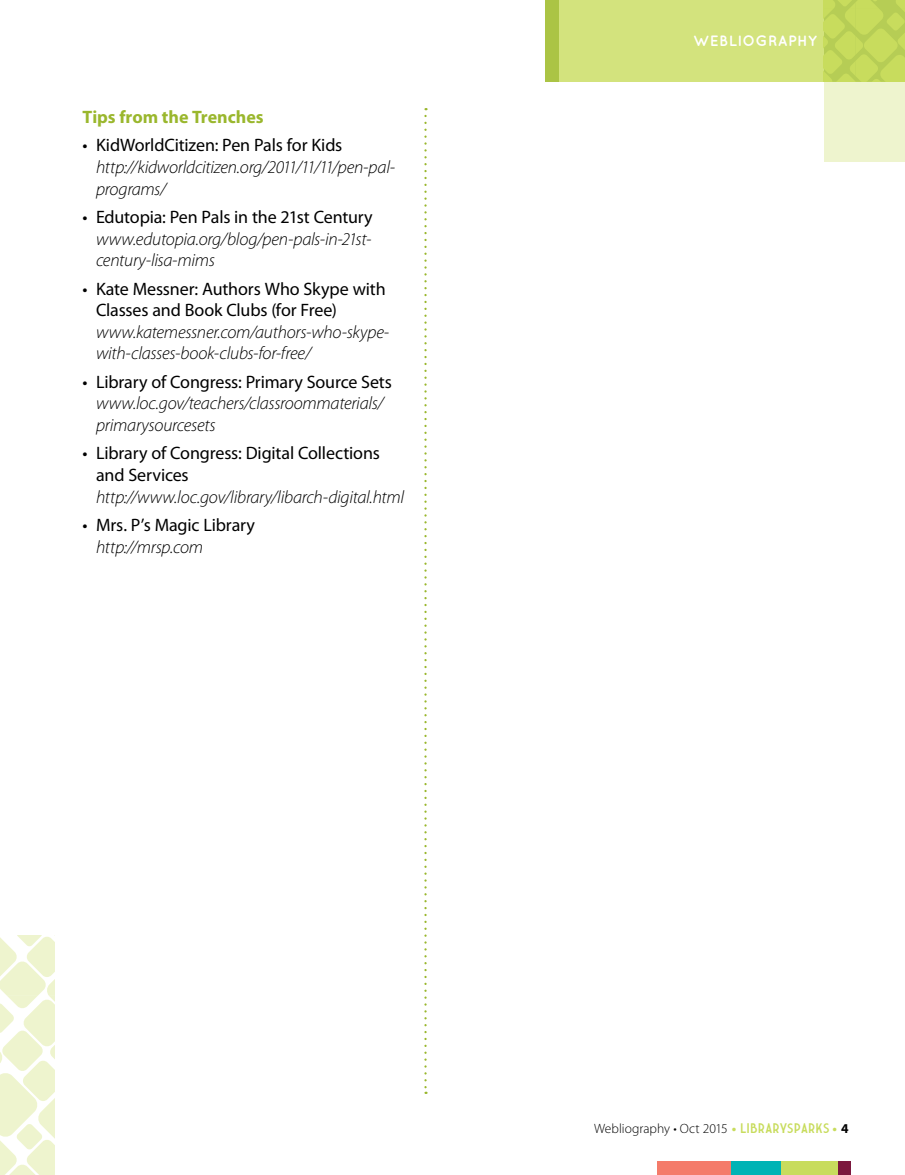
<style>
.page{position:relative;width:905px;height:1175px;background:#fff}
.page>*{position:absolute;margin:0;border:0;box-sizing:border-box;transform-origin:0 0}
.t1{font:italic 300 18px/21.6px "Myriad Pro";letter-spacing:-.015em;color:#000}
.t2{font:18px/21.6px "Myriad Pro";letter-spacing:-.01em;color:#000}
.t3{font:700 18px "Myriad Pro";color:#9ab72d}
.t4{font:700 15px "Quicksand";letter-spacing:.025em;color:#fff}
.t5{font:300 13.5px "Myriad Pro";color:#000}
.s1{font-weight:700;color:#c8dc5d}
.s2{font-family:"Market Deco";font-weight:400;color:#c8dc5d}
.s3{font-weight:700}
</style>
<div class="page">
<div style="left:545px;top:0;width:359px;height:82px;background:#d3e37d"></div>
<svg style="left:824px;top:0;width:80px;height:81px;background:#c1d65a"></svg>
<div style="left:824px;top:81px;width:80px;height:80px;background:#eef4ce"></div>
<div style="left:545px;top:0;width:14px;height:81px;background:#abc445"></div>
<svg style="left:424px;top:116px;width:2px;height:978px"></svg>
<svg style="left:0;top:935px;width:55px;height:239px"></svg>
<div style="left:657px;top:1161px;width:75px;height:13px;background:#f47b6a"></div>
<div style="left:731px;top:1161px;width:50px;height:13px;background:#00b3b5"></div>
<div style="left:781px;top:1161px;width:57px;height:13px;background:#c8dc5d"></div>
<div style="left:837px;top:1161px;width:13px;height:13px;background:#7c183e"></div>
<p class="t3" style="left:82px;top:105px;width:183px">Tips from the Trenches</p>
<p class="t2" style="left:82px;top:134px;width:261px">• KidWorldCitizen: Pen Pals for Kids</p>
<p class="t1" style="left:96px;top:156px;width:301px">http://kidworldcitizen.org/2011/11/11/pen-pal&shy;programs/</p>
<p class="t2" style="left:82px;top:206px;width:292px">• Edutopia: Pen Pals in the 21st Century</p>
<p class="t1" style="left:96px;top:228px;width:277px">www.edutopia.org/blog/pen-pals-in-21st&shy;century-lisa-mims</p>
<p class="t2" style="left:96px;top:277px;width:291px;text-indent:-14px">• Kate Messner: Authors Who Skype with<br>Classes and Book Clubs (for Free)</p>
<p class="t1" style="left:96px;top:321px;width:295px">www.katemessner.com/authors-who-skype&shy;with-classes-book-clubs-for-free/</p>
<p class="t2" style="left:82px;top:370px;width:311px">• Library of Congress: Primary Source Sets</p>
<p class="t1" style="left:96px;top:392px;width:289px">www.loc.gov/teachers/classroommaterials/ primarysourcesets</p>
<p class="t2" style="left:96px;top:442px;width:285px;text-indent:-14px">• Library of Congress: Digital Collections and Services</p>
<p class="t1" style="left:96px;top:485px;width:310px">http://www.loc.gov/library/libarch-digital.html</p>
<p class="t2" style="left:82px;top:514px;width:174px">• Mrs. P’s Magic Library</p>
<p class="t1" style="left:96px;top:535px;width:109px">http://mrsp.com</p>
<p class="t4" style="left:693px;top:32px;width:125px">WEBLIOGRAPHY</p>
<p class="t5" style="left:594px;top:1120px;width:256px">Webliography • Oct 2015 <span class="s1">•</span> <span class="s2">LIBRARYSPARKS</span> <span class="s1">•</span> <span class="s3">4</span></p>
</div>
